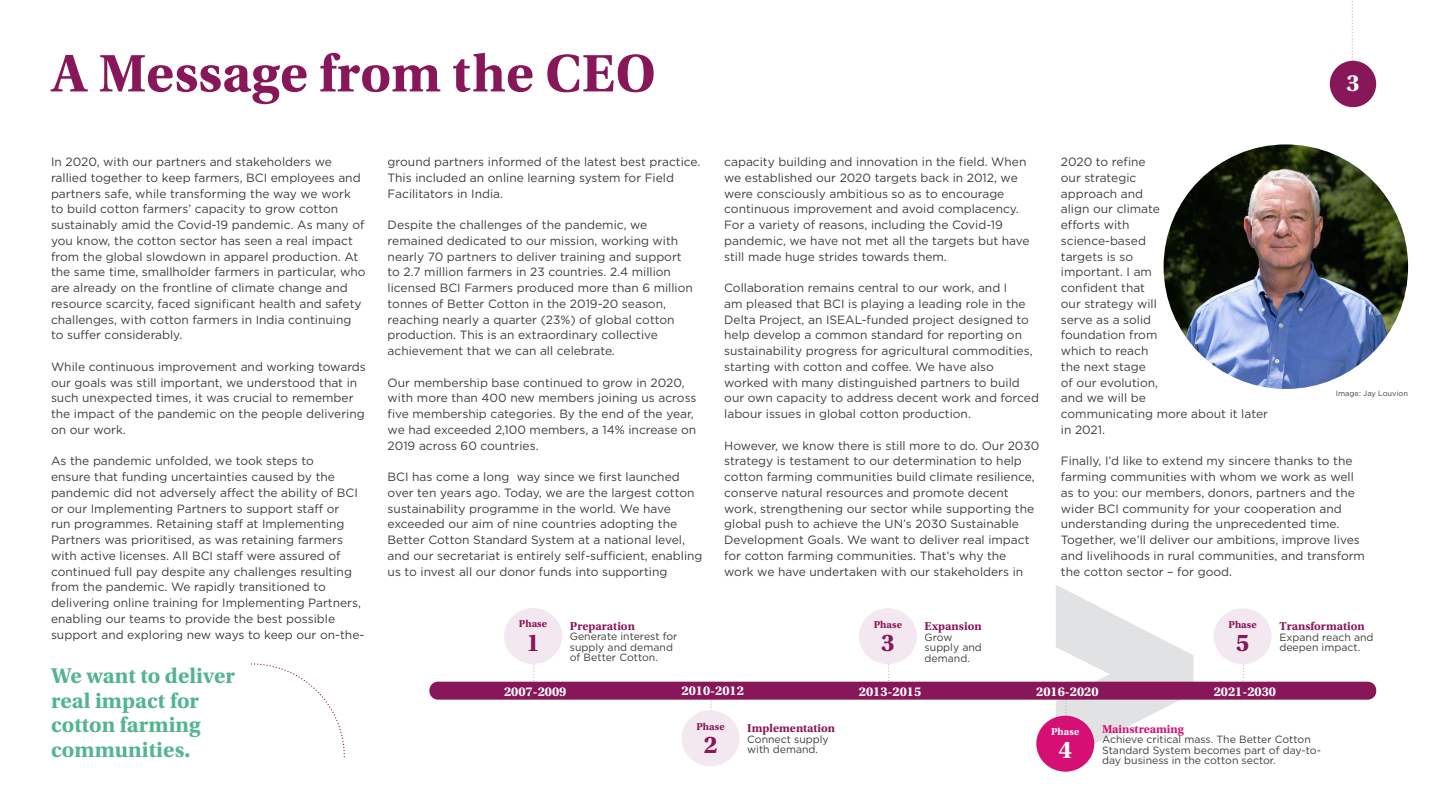
<style>
.page{position:relative;width:1440px;height:810px;background:#fff}
.page>*{position:absolute;margin:0;border:0;box-sizing:border-box;transform-origin:0 0}
.Page_title{font:700 55.5px "Utopia Std";color:#871759}
.Timeline_text{font:700 25.5px "Utopia Std";color:#871759}
.Timeline_text-2{font:700 25.5px "Utopia Std";color:#fff}
.Page_title-2{font:700 24.75px "Utopia Std";color:#fff}
.Page_title-3{font:700 22.5px/24.8px "Utopia Std";color:#52b58f}
.Body_text{font:700 13.5px "Utopia Std";color:#fff}
.Body_text-2{font:12px/15.8px "Gotham";color:#3d3d3b}
.Timeline_text-3{font:700 12px "Utopia Std";color:#871759}
.Timeline_text-4{font:700 12px "Utopia Std";color:#d60f75}
.Timeline_text-5{font:10.5px/10.5px "Gotham";color:#3d3d3b}
.Timeline_text-6{font:700 10.5px "Utopia Std";color:#871759}
.Timeline_text-7{font:700 10.5px "Utopia Std";color:#fff}
.Timeline_text-8{font:7.5px "Gotham";color:#3d3d3b}
</style>
<div class="page">
<svg style="left:1352px;top:1px;width:1px;height:60px"></svg>
<div style="left:1330px;top:61px;width:46px;height:46px;background:#871759;border-radius:50%"></div>
<div style="left:504px;top:608px;width:58px;height:56px;background:#f3e8ef;border-radius:50%"></div>
<div style="left:859px;top:608px;width:58px;height:56px;background:#f3e8ef;border-radius:50%"></div>
<div style="left:1214px;top:608px;width:58px;height:56px;background:#f3e8ef;border-radius:50%"></div>
<div style="left:682px;top:710px;width:58px;height:56px;background:#f3e8ef;border-radius:50%"></div>
<svg style="left:1056px;top:585px;width:138px;height:182px"></svg>
<div style="left:1036px;top:716px;width:58px;height:56px;background:#d60f75;border-radius:50%"></div>
<div style="left:429px;top:682px;width:947px;height:18px;background:#871759;border-radius:8px"></div>
<img style="left:1164px;top:144px;width:244px;height:245px;border-radius:122px">
<svg style="left:251px;top:663px;width:94px;height:95px"></svg>
<p class="Page_title" style="left:51px;top:41px;width:606px">A Message from the CEO</p>
<p class="Body_text-2" style="left:51px;top:154px;width:316px">In 2020, with our partners and stakeholders we rallied together to keep farmers, BCI employees and partners safe, while transforming the way we work to build cotton farmers’ capacity to grow cotton sustainably amid the Covid-19 pandemic. As many of you know, the cotton sector has seen a real impact from the global slowdown in apparel production. At the same time, smallholder farmers in particular, who are already on the frontline of climate change and resource scarcity, faced significant health and safety challenges, with cotton farmers in India continuing to suffer considerably.</p>
<p class="Body_text-2" style="left:51px;top:359px;width:316px">While continuous improvement and working towards our goals was still important, we understood that in such unexpected times, it was crucial to remember the impact of the pandemic on the people delivering on our work.</p>
<p class="Body_text-2" style="left:51px;top:453px;width:315px">As the pandemic unfolded, we took steps to<br>ensure that funding uncertainties caused by the pandemic did not adversely affect the ability of BCI or our Implementing Partners to support staff or<br>run programmes. Retaining staff at Implementing Partners was prioritised, as was retaining farmers with active licenses. All BCI staff were assured of continued full pay despite any challenges resulting from the pandemic. We rapidly transitioned to delivering online training for Implementing Partners, enabling our teams to provide the best possible support and exploring new ways to keep our on-the-</p>
<p class="Body_text-2" style="left:388px;top:154px;width:314px">ground partners informed of the latest best practice.<br>This included an online learning system for Field<br>Facilitators in India.</p>
<p class="Body_text-2" style="left:388px;top:217px;width:307px">Despite the challenges of the pandemic, we remained dedicated to our mission, working with nearly 70 partners to deliver training and support to 2.7 million farmers in 23 countries. 2.4 million licensed BCI Farmers produced more than 6 million tonnes of Better Cotton in the 2019-20 season, reaching nearly a quarter (23%) of global cotton production. This is an extraordinary collective achievement that we can all celebrate.</p>
<p class="Body_text-2" style="left:388px;top:374px;width:310px">Our membership base continued to grow in 2020, with more than 400 new members joining us across five membership categories. By the end of the year, we had exceeded 2,100 members, a 14% increase on 2019 across 60 countries.</p>
<p class="Body_text-2" style="left:388px;top:469px;width:316px">BCI has come a long way since we first launched over ten years ago. Today, we are the largest cotton sustainability programme in the world. We have exceeded our aim of nine countries adopting the Better Cotton Standard System at a national level, and our secretariat is entirely self-sufficient, enabling us to invest all our donor funds into supporting</p>
<p class="Timeline_text-6" style="left:519px;top:618px;width:30px">Phase</p>
<p class="Timeline_text" style="left:526px;top:628px;width:15px">1</p>
<p class="Timeline_text-3" style="left:570px;top:619px;width:67px">Preparation</p>
<p class="Timeline_text-5" style="left:570px;top:631px;width:109px">Generate interest for supply and demand of Better Cotton.</p>
<p class="Page_title-2" style="left:1346px;top:68px;width:15px">3</p>
<p class="Body_text-2" style="left:724px;top:154px;width:307px">capacity building and innovation in the field. When we established our 2020 targets back in 2012, we were consciously ambitious so as to encourage continuous improvement and avoid complacency.<br>For a variety of reasons, including the Covid-19 pandemic, we have not met all the targets but have still made huge strides towards them.</p>
<p class="Body_text-2" style="left:724px;top:280px;width:316px">Collaboration remains central to our work, and I<br>am pleased that BCI is playing a leading role in the Delta Project, an ISEAL-funded project designed to help develop a common standard for reporting on sustainability progress for agricultural commodities, starting with cotton and coffee. We have also worked with many distinguished partners to build our own capacity to address decent work and forced labour issues in global cotton production.</p>
<p class="Body_text-2" style="left:724px;top:437px;width:317px">However, we know there is still more to do. Our 2030 strategy is testament to our determination to help cotton farming communities build climate resilience, conserve natural resources and promote decent work, strengthening our sector while supporting the global push to achieve the UN’s 2030 Sustainable Development Goals. We want to deliver real impact for cotton farming communities. That’s why the<br>work we have undertaken with our stakeholders in</p>
<p class="Body_text-2" style="left:1061px;top:154px;width:209px">2020 to refine<br>our strategic<br>approach and<br>align our climate<br>efforts with<br>science-based<br>targets is so<br>important. I am<br>confident that<br>our strategy will<br>serve as a solid<br>foundation from<br>which to reach<br>the next stage<br>of our evolution,<br>and we will be<br>communicating more about it later in 2021.</p>
<p class="Body_text-2" style="left:1061px;top:453px;width:306px">Finally, I’d like to extend my sincere thanks to the farming communities with whom we work as well as to you: our members, donors, partners and the wider BCI community for your cooperation and understanding during the unprecedented time.<br>Together, we’ll deliver our ambitions, improve lives and livelihoods in rural communities, and transform the cotton sector – for good.</p>
<p class="Timeline_text-8" style="left:1336px;top:389px;width:74px">Image: Jay Louvion</p>
<p class="Timeline_text-6" style="left:874px;top:618px;width:30px">Phase</p>
<p class="Timeline_text" style="left:881px;top:628px;width:15px">3</p>
<p class="Timeline_text-3" style="left:925px;top:619px;width:58px">Expansion</p>
<p class="Timeline_text-5" style="left:925px;top:631px;width:59px">Grow supply and demand.</p>
<p class="Timeline_text-6" style="left:1229px;top:618px;width:30px">Phase</p>
<p class="Timeline_text" style="left:1236px;top:628px;width:15px">5</p>
<p class="Timeline_text-3" style="left:1279px;top:619px;width:87px">Transformation</p>
<p class="Timeline_text-5" style="left:1279px;top:631px;width:96px">Expand reach and deepen impact.</p>
<p class="Page_title-3" style="left:51px;top:663px;width:186px">We want to deliver real impact for cotton farming communities.</p>
<p class="Body_text" style="left:504px;top:683px;width:64px">2007-2009</p>
<p class="Body_text" style="left:682px;top:683px;width:64px">2010-2012</p>
<p class="Body_text" style="left:859px;top:683px;width:64px">2013-2015</p>
<p class="Body_text" style="left:1036px;top:683px;width:64px">2016-2020</p>
<p class="Body_text" style="left:1214px;top:683px;width:64px">2021-2030</p>
<p class="Timeline_text-6" style="left:696px;top:720px;width:30px">Phase</p>
<p class="Timeline_text" style="left:704px;top:730px;width:15px">2</p>
<p class="Timeline_text-3" style="left:747px;top:721px;width:89px">Implementation</p>
<p class="Timeline_text-5" style="left:747px;top:734px;width:83px">Connect supply with demand.</p>
<p class="Timeline_text-7" style="left:1051px;top:726px;width:30px">Phase</p>
<p class="Timeline_text-2" style="left:1059px;top:735px;width:15px">4</p>
<p class="Timeline_text-4" style="left:1102px;top:722px;width:83px">Mainstreaming</p>
<p class="Timeline_text-5" style="left:1102px;top:734px;width:220px">Achieve critical mass. The Better Cotton<br>Standard System becomes part of day-to&shy;day business in the cotton sector.</p>
</div>
